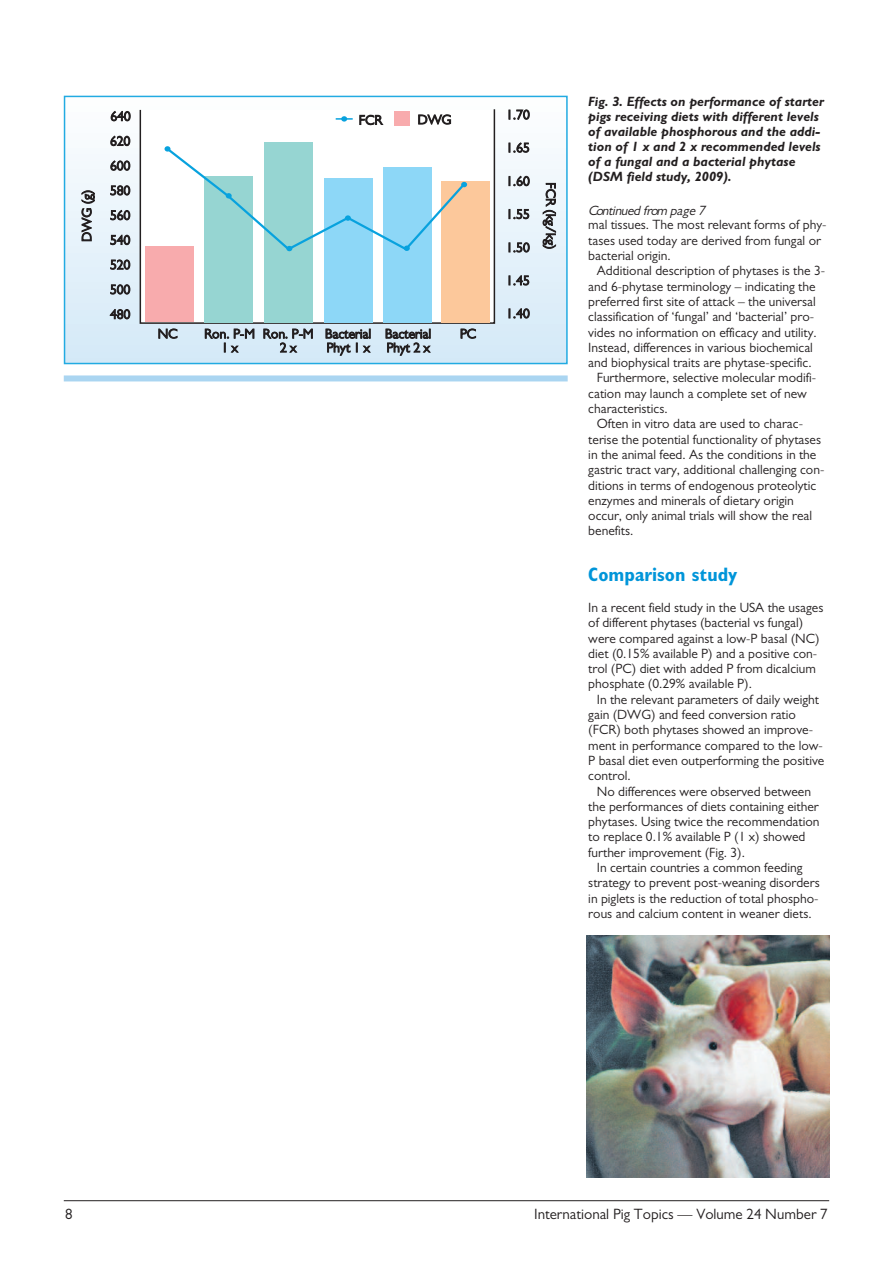
<style>
.page{position:relative;width:893px;height:1263px;background:#fff}
.page>*{position:absolute;margin:0;border:0;box-sizing:border-box;transform-origin:0 0}
.t1{font:700 condensed 19.5px "Gill Sans";color:#0095d9}
.t2{font:15px "Gill Sans";color:#231f20}
.t3{font:13.5px/15.3px "Gill Sans";color:#231f20}
.t4{font:italic 700 13.5px/15px "Gill Sans";color:#231f20}
.t5{font:italic 13.5px "Gill Sans";color:#231f20}
</style>
<div class="page">
<hr style="left:64px;top:1200px;width:765px;height:1px;background:#231f20">
<div style="left:65px;top:97px;width:501px;height:266px;background:linear-gradient(to bottom,#fefefe,#d4e9f8)"></div>
<div style="left:64px;top:96px;width:504px;height:268px;border:2px solid #22abe2"></div>
<svg style="left:139px;top:108px;width:357px;height:217px"></svg>
<div style="left:145px;top:246px;width:48px;height:76px;background:#f8abad"></div>
<div style="left:204px;top:176px;width:49px;height:146px;background:#96d5d2"></div>
<div style="left:264px;top:142px;width:49px;height:180px;background:#96d5d2"></div>
<div style="left:324px;top:178px;width:48px;height:144px;background:#8dd7f7"></div>
<div style="left:383px;top:167px;width:49px;height:155px;background:#8dd7f7"></div>
<div style="left:441px;top:181px;width:49px;height:141px;background:#fcc89b"></div>
<svg style="left:164px;top:146px;width:305px;height:106px"></svg>
<svg style="left:336px;top:116px;width:17px;height:6px"></svg>
<div style="left:394px;top:112px;width:16px;height:14px;background:#f8abad"></div>
<div style="left:64px;top:375px;width:504px;height:6px;background:#aad5f1"></div>
<img style="left:587px;top:935px;width:242px;height:243px">
<p class="t3" style="left:81px;top:242px;width:54px;rotate:-90deg">DWG (g)</p>
<p class="t3" style="left:110px;top:105px;width:22px;line-height:24.8px;text-align:justify">640<br>620<br>600<br>580<br>560<br>540<br>520<br>500<br>480</p>
<p class="t3" style="left:359px;top:114px;width:25px">FCR</p>
<p class="t3" style="left:418px;top:113px;width:35px">DWG</p>
<p class="t3" style="left:158px;top:327px;width:21px">NC</p>
<p class="t3" style="left:204px;top:328px;width:52px;line-height:13.8px;text-align:center">Ron. P-M<br>1 x</p>
<p class="t3" style="left:263px;top:328px;width:52px;line-height:13.8px;text-align:center">Ron. P-M<br>2 x</p>
<p class="t3" style="left:325px;top:328px;width:48px;line-height:13.8px">Bacterial<br>Phyt 1 x</p>
<p class="t3" style="left:385px;top:328px;width:48px;line-height:13.8px">Bacterial<br>Phyt 2 x</p>
<p class="t3" style="left:460px;top:327px;width:18px">PC</p>
<p class="t3" style="left:506px;top:108px;width:25px">1.70</p>
<p class="t3" style="left:506px;top:141px;width:25px">1.65</p>
<p class="t3" style="left:506px;top:175px;width:25px">1.60</p>
<p class="t3" style="left:506px;top:208px;width:25px">1.55</p>
<p class="t3" style="left:506px;top:241px;width:25px">1.50</p>
<p class="t3" style="left:506px;top:274px;width:25px">1.45</p>
<p class="t3" style="left:506px;top:307px;width:25px">1.40</p>
<p class="t3" style="left:557px;top:182px;width:69px;rotate:90deg">FCR (kg/kg)</p>
<p class="t4" style="left:588px;top:96px;width:237px">Fig. 3. Effects on performance of starter pigs receiving diets with different levels of available phosphorous and the addi&shy;tion of 1 x and 2 x recommended levels of a fungal and a bacterial phytase (DSM field study, 2009).</p>
<p class="t5" style="left:588px;top:206px;width:121px">Continued from page 7</p>
<p class="t3" style="left:588px;top:219px;width:240px">mal tissues. The most relevant forms of phy&shy;tases used today are derived from fungal or bacterial origin.</p>
<p class="t3" style="left:597px;top:265px;width:230px">Additional description of phytases is the 3-</p>
<p class="t3" style="left:588px;top:280px;width:229px">and 6-phytase terminology – indicating the</p>
<p class="t3" style="left:588px;top:295px;width:229px">preferred first site of attack – the universal</p>
<p class="t3" style="left:588px;top:310px;width:227px">classification of ‘fungal’ and ‘bacterial’ pro-</p>
<p class="t3" style="left:588px;top:326px;width:230px">vides no information on efficacy and utility.</p>
<p class="t3" style="left:588px;top:341px;width:226px">Instead, differences in various biochemical</p>
<p class="t3" style="left:588px;top:356px;width:225px">and biophysical traits are phytase-specific.</p>
<p class="t3" style="left:597px;top:372px;width:221px">Furthermore, selective molecular modifi-</p>
<p class="t3" style="left:588px;top:387px;width:220px">cation may launch a complete set of new</p>
<p class="t3" style="left:588px;top:402px;width:81px">characteristics.</p>
<p class="t3" style="left:597px;top:418px;width:208px">Often in vitro data are used to charac-</p>
<p class="t3" style="left:588px;top:433px;width:234px">terise the potential functionality of phytases</p>
<p class="t3" style="left:588px;top:448px;width:230px">in the animal feed. As the conditions in the</p>
<p class="t3" style="left:588px;top:463px;width:238px">gastric tract vary, additional challenging con-</p>
<p class="t3" style="left:588px;top:479px;width:229px">ditions in terms of endogenous proteolytic</p>
<p class="t3" style="left:588px;top:494px;width:207px">enzymes and minerals of dietary origin</p>
<p class="t3" style="left:588px;top:509px;width:225px">occur, only animal trials will show the real</p>
<p class="t3" style="left:588px;top:525px;width:47px">benefits.</p>
<h1 class="t1" style="left:588px;top:567px;width:151px">Comparison study</h1>
<p class="t3" style="left:588px;top:601px;width:237px">In a recent field study in the USA the usages of different phytases (bacterial vs fungal) were compared against a low-P basal (NC) diet (0.15% available P) and a positive con&shy;trol (PC) diet with added P from dicalcium phosphate (0.29% available P).</p>
<p class="t3" style="left:588px;top:693px;width:238px;text-indent:9px">In the relevant parameters of daily weight gain (DWG) and feed conversion ratio (FCR) both phytases showed an improve&shy;ment in performance compared to the low-P basal diet even outperforming the positive control.</p>
<p class="t3" style="left:588px;top:785px;width:233px;text-indent:9px">No differences were observed between the performances of diets containing either phytases. Using twice the recommendation to replace 0.1% available P (1 x) showed further improvement (Fig. 3).</p>
<p class="t3" style="left:588px;top:861px;width:233px;text-indent:9px">In certain countries a common feeding strategy to prevent post-weaning disorders in piglets is the reduction of total phospho&shy;rous and calcium content in weaner diets.</p>
<p class="t2" style="left:65px;top:1209px;width:9px">8</p>
<p class="t2" style="left:534px;top:1209px;width:295px">International Pig Topics — Volume 24 Number 7</p>
</div>
